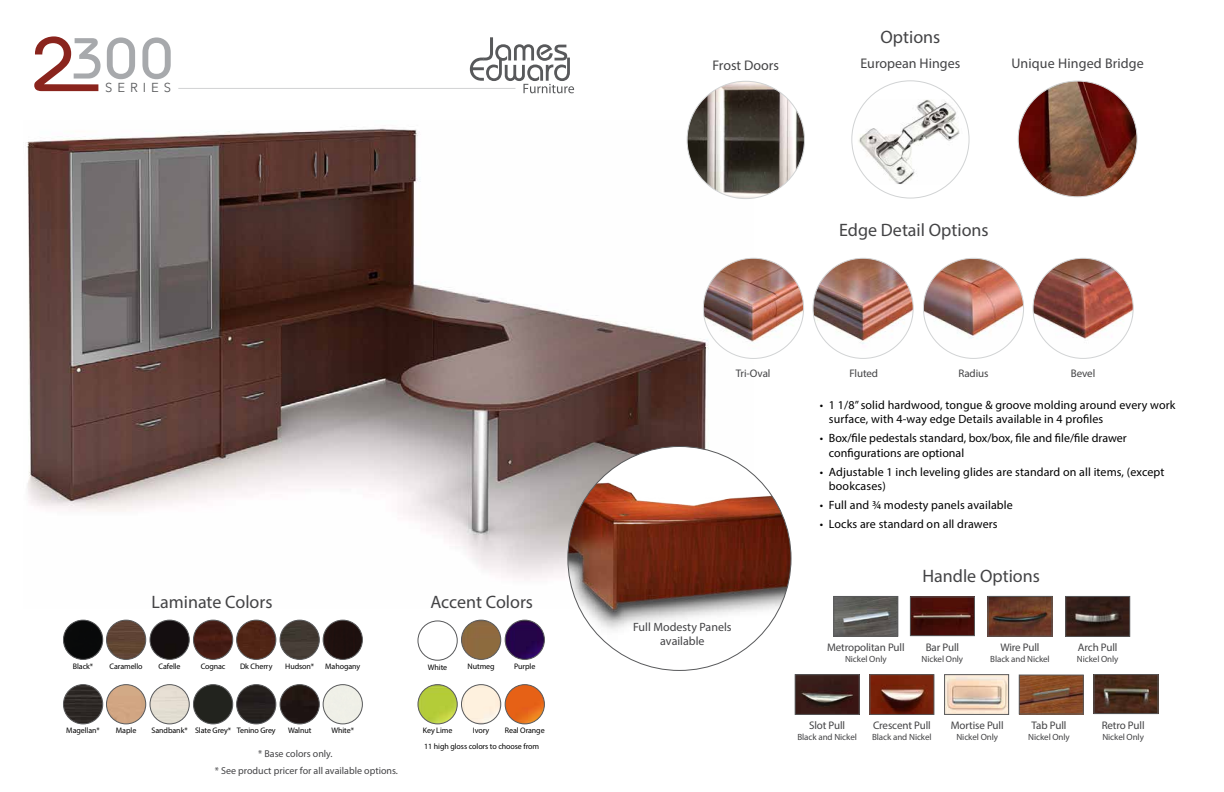
<style>
.page{position:relative;width:1224px;height:792px;background:#fff}
.page>*{position:absolute;margin:0;border:0;box-sizing:border-box;transform-origin:0 0}
.t1{font:500 58px "Bordeaux";color:#a7a9ac}
.t2{font:18px "Myriad Pro";color:#434345}
.t3{font:14px "Myriad Pro";color:#434345}
.t4{font:13px "Avenir Next";letter-spacing:.38em;color:#58595b}
.t5{font:12px/14.4px "Myriad Pro";letter-spacing:.01em;color:#000}
.t6{font:12px/14.4px "Myriad Pro";color:#434345;text-align:center}
.t7{font:11px "Myriad Pro";letter-spacing:-.01em;color:#434345}
.t8{font:10px "Myriad Pro";color:#434345}
.t9{font:9px "Myriad Pro";letter-spacing:-.01em;color:#434345}
.t10{font:8px "Myriad Pro";letter-spacing:-.01em;color:#000}
</style>
<div class="page">
<img style="left:27px;top:121px;width:726px;height:459px">
<svg style="left:470px;top:37px;width:104px;height:56px"></svg>
<hr style="left:178px;top:88px;width:337px;height:1px;background:#d1d3d4">
<img style="left:418px;top:621px;width:39px;height:39px;border-radius:20px">
<div style="left:418px;top:621px;width:39px;height:39px;border:1px solid #58595b;border-radius:50%"></div>
<img style="left:418px;top:685px;width:39px;height:39px;border-radius:20px">
<div style="left:418px;top:684px;width:39px;height:40px;border:1px solid #58595b;border-radius:50%"></div>
<img style="left:461px;top:620px;width:40px;height:39px;border-radius:20px">
<div style="left:461px;top:620px;width:40px;height:40px;border:1px solid #58595b;border-radius:50%"></div>
<img style="left:505px;top:620px;width:39px;height:39px;border-radius:20px">
<div style="left:505px;top:620px;width:40px;height:40px;border:1px solid #58595b;border-radius:50%"></div>
<img style="left:461px;top:685px;width:40px;height:39px;border-radius:20px">
<div style="left:461px;top:684px;width:40px;height:40px;border:1px solid #58595b;border-radius:50%"></div>
<img style="left:505px;top:685px;width:39px;height:39px;border-radius:20px">
<div style="left:505px;top:684px;width:40px;height:40px;border:1px solid #58595b;border-radius:50%"></div>
<svg style="left:34px;top:36px;width:64px;height:55px"></svg>
<img style="left:63px;top:620px;width:40px;height:39px;border-radius:20px">
<div style="left:63px;top:620px;width:40px;height:40px;border:1px solid #58595b;border-radius:50%"></div>
<img style="left:106px;top:685px;width:40px;height:39px;border-radius:20px">
<div style="left:106px;top:684px;width:40px;height:40px;border:1px solid #58595b;border-radius:50%"></div>
<img style="left:106px;top:620px;width:40px;height:39px;border-radius:20px">
<div style="left:106px;top:620px;width:40px;height:40px;border:1px solid #58595b;border-radius:50%"></div>
<img style="left:150px;top:685px;width:39px;height:39px;border-radius:20px">
<div style="left:150px;top:684px;width:40px;height:40px;border:1px solid #58595b;border-radius:50%"></div>
<img style="left:150px;top:620px;width:39px;height:39px;border-radius:20px">
<div style="left:150px;top:620px;width:40px;height:40px;border:1px solid #58595b;border-radius:50%"></div>
<img style="left:193px;top:685px;width:40px;height:39px;border-radius:20px">
<div style="left:193px;top:684px;width:40px;height:40px;border:1px solid #58595b;border-radius:50%"></div>
<img style="left:237px;top:620px;width:39px;height:39px;border-radius:20px">
<div style="left:236px;top:620px;width:40px;height:40px;border:1px solid #58595b;border-radius:50%"></div>
<img style="left:193px;top:620px;width:40px;height:39px;border-radius:20px">
<div style="left:193px;top:620px;width:40px;height:40px;border:1px solid #58595b;border-radius:50%"></div>
<img style="left:237px;top:685px;width:39px;height:39px;border-radius:20px">
<div style="left:236px;top:684px;width:40px;height:40px;border:1px solid #58595b;border-radius:50%"></div>
<img style="left:280px;top:620px;width:39px;height:39px;border-radius:20px">
<div style="left:280px;top:620px;width:40px;height:40px;border:1px solid #58595b;border-radius:50%"></div>
<img style="left:323px;top:620px;width:39px;height:39px;border-radius:20px">
<div style="left:323px;top:620px;width:40px;height:40px;border:1px solid #58595b;border-radius:50%"></div>
<img style="left:280px;top:685px;width:39px;height:39px;border-radius:20px">
<div style="left:280px;top:684px;width:40px;height:40px;border:1px solid #58595b;border-radius:50%"></div>
<img style="left:63px;top:685px;width:40px;height:39px;border-radius:20px">
<div style="left:63px;top:684px;width:40px;height:40px;border:1px solid #58595b;border-radius:50%"></div>
<img style="left:323px;top:685px;width:39px;height:39px;border-radius:20px">
<div style="left:323px;top:684px;width:40px;height:40px;border:1px solid #58595b;border-radius:50%"></div>
<img style="left:568px;top:446px;width:222px;height:197px">
<img style="left:813px;top:258px;width:99px;height:99px">
<img style="left:703px;top:258px;width:101px;height:100px">
<img style="left:923px;top:259px;width:101px;height:91px">
<img style="left:1033px;top:258px;width:99px;height:100px">
<img style="left:1018px;top:81px;width:118px;height:116px">
<img style="left:855px;top:99px;width:112px;height:85px">
<img style="left:687px;top:81px;width:117px;height:118px;border-radius:59px">
<img style="left:797px;top:676px;width:60px;height:37px">
<div style="left:795px;top:674px;width:64px;height:41px;border:1px solid #58595b"></div>
<img style="left:872px;top:676px;width:60px;height:37px">
<div style="left:870px;top:674px;width:64px;height:41px;border:1px solid #58595b"></div>
<img style="left:946px;top:676px;width:61px;height:37px">
<div style="left:944px;top:674px;width:65px;height:41px;border:1px solid #58595b"></div>
<img style="left:1021px;top:677px;width:61px;height:35px">
<div style="left:1019px;top:675px;width:65px;height:39px;border:1px solid #58595b"></div>
<img style="left:1096px;top:676px;width:60px;height:36px">
<div style="left:1094px;top:674px;width:64px;height:40px;border:1px solid #58595b"></div>
<img style="left:990px;top:598px;width:60px;height:36px">
<div style="left:988px;top:596px;width:64px;height:40px;border:1px solid #58595b"></div>
<img style="left:1067px;top:598px;width:61px;height:37px">
<div style="left:1065px;top:596px;width:65px;height:41px;border:1px solid #58595b"></div>
<img style="left:836px;top:598px;width:60px;height:36px">
<div style="left:834px;top:596px;width:64px;height:40px;border:1px solid #58595b"></div>
<img style="left:912px;top:599px;width:61px;height:35px">
<div style="left:910px;top:597px;width:65px;height:39px;border:1px solid #58595b"></div>
<h1 class="t1" style="left:71px;top:27px;width:103px">300</h1>
<p class="t4" style="left:105px;top:77px;width:67px">SERIES</p>
<h2 class="t2" style="left:881px;top:25px;width:61px">Options</h2>
<p class="t3" style="left:712px;top:57px;width:68px">Frost Doors</p>
<p class="t3" style="left:861px;top:55px;width:101px">European Hinges</p>
<p class="t3" style="left:1011px;top:55px;width:134px">Unique Hinged Bridge</p>
<h2 class="t2" style="left:839px;top:219px;width:151px">Edge Detail Options</h2>
<p class="t7" style="left:736px;top:367px;width:36px">Tri-Oval</p>
<p class="t7" style="left:850px;top:367px;width:30px">Fluted</p>
<p class="t7" style="left:959px;top:367px;width:31px">Radius</p>
<p class="t7" style="left:1071px;top:367px;width:26px">Bevel</p>
<p class="t5" style="left:829px;top:398px;width:348px;text-indent:-9px">• 1 1/8” solid hardwood, tongue &amp; groove molding around every work surface, with 4-way edge Details available in 4 profiles</p>
<p class="t5" style="left:829px;top:431px;width:299px;text-indent:-9px">• Box/file pedestals standard, box/box, file and file/file drawer configurations are optional</p>
<p class="t5" style="left:829px;top:464px;width:337px;text-indent:-9px">• Adjustable 1 inch leveling glides are standard on all items, (except bookcases)</p>
<p class="t5" style="left:820px;top:497px;width:194px">• Full and ¾ modesty panels available</p>
<p class="t5" style="left:820px;top:516px;width:179px">• Locks are standard on all drawers</p>
<h2 class="t2" style="left:922px;top:565px;width:119px">Handle Options</h2>
<h2 class="t2" style="left:152px;top:591px;width:122px">Laminate Colors</h2>
<h2 class="t2" style="left:430px;top:591px;width:104px">Accent Colors</h2>
<p class="t10" style="left:73px;top:661px;width:22px">Black*</p>
<p class="t10" style="left:110px;top:661px;width:35px">Caramello</p>
<p class="t10" style="left:159px;top:661px;width:23px">Cafelle</p>
<p class="t10" style="left:201px;top:661px;width:26px">Cognac</p>
<p class="t10" style="left:240px;top:661px;width:34px">Dk Cherry</p>
<p class="t10" style="left:285px;top:661px;width:30px">Hudson*</p>
<p class="t10" style="left:325px;top:661px;width:37px">Mahogany</p>
<p class="t10" style="left:428px;top:662px;width:21px">White</p>
<p class="t10" style="left:468px;top:661px;width:29px">Nutmeg</p>
<p class="t10" style="left:514px;top:661px;width:23px">Purple</p>
<p class="t6" style="left:633px;top:619px;width:100px">Full Modesty Panels available</p>
<p class="t7" style="left:827px;top:641px;width:79px">Metropolitan Pull</p>
<p class="t9" style="left:845px;top:654px;width:43px">Nickel Only</p>
<p class="t7" style="left:926px;top:641px;width:35px">Bar Pull</p>
<p class="t9" style="left:922px;top:654px;width:43px">Nickel Only</p>
<p class="t7" style="left:1000px;top:641px;width:41px">Wire Pull</p>
<p class="t9" style="left:990px;top:654px;width:61px">Black and Nickel</p>
<p class="t7" style="left:1078px;top:641px;width:41px">Arch Pull</p>
<p class="t9" style="left:1077px;top:654px;width:43px">Nickel Only</p>
<p class="t10" style="left:66px;top:726px;width:35px">Magellan*</p>
<p class="t10" style="left:288px;top:726px;width:25px">Walnut</p>
<p class="t10" style="left:331px;top:726px;width:24px">White*</p>
<p class="t8" style="left:258px;top:747px;width:76px">* Base colors only.</p>
<p class="t10" style="left:116px;top:726px;width:22px">Maple</p>
<p class="t10" style="left:152px;top:726px;width:38px">Sandbank*</p>
<p class="t10" style="left:195px;top:726px;width:37px">Slate Grey*</p>
<p class="t10" style="left:237px;top:726px;width:40px">Tenino Grey</p>
<p class="t10" style="left:423px;top:726px;width:31px">Key Lime</p>
<p class="t10" style="left:473px;top:726px;width:18px">Ivory</p>
<p class="t10" style="left:505px;top:726px;width:41px">Real Orange</p>
<p class="t10" style="left:424px;top:741px;width:116px">11 high gloss colors to choose from</p>
<p class="t7" style="left:809px;top:718px;width:38px">Slot Pull</p>
<p class="t9" style="left:797px;top:731px;width:61px">Black and Nickel</p>
<p class="t7" style="left:873px;top:718px;width:59px">Crescent Pull</p>
<p class="t9" style="left:872px;top:731px;width:61px">Black and Nickel</p>
<p class="t7" style="left:951px;top:718px;width:54px">Mortise Pull</p>
<p class="t9" style="left:956px;top:731px;width:43px">Nickel Only</p>
<p class="t7" style="left:1032px;top:718px;width:36px">Tab Pull</p>
<p class="t9" style="left:1028px;top:731px;width:43px">Nickel Only</p>
<p class="t7" style="left:1102px;top:718px;width:44px">Retro Pull</p>
<p class="t9" style="left:1102px;top:731px;width:43px">Nickel Only</p>
<p class="t8" style="left:215px;top:765px;width:185px">* See product pricer for all available options.</p>
</div>
